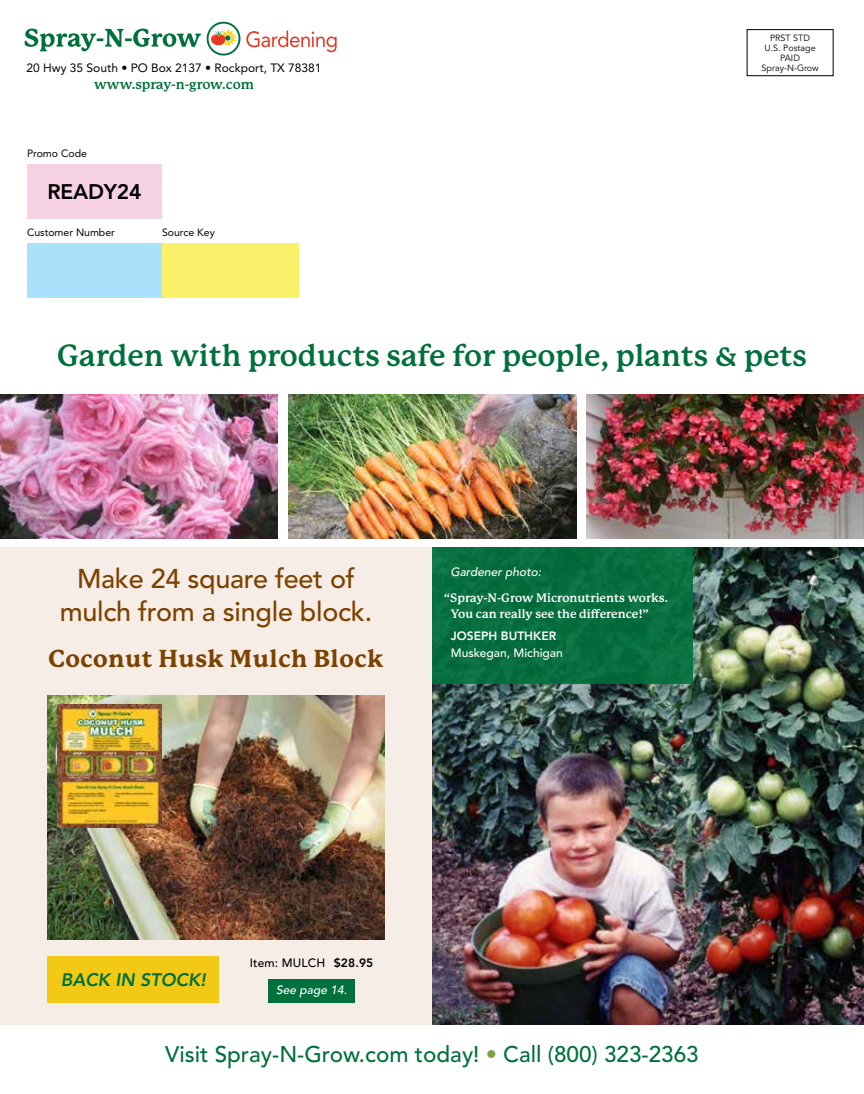
<style>
.page{position:relative;width:864px;height:1094px;background:#fff}
.page>*{position:absolute;margin:0;border:0;box-sizing:border-box;transform-origin:0 0}
.t1{font:700 30px "P22 Mackinac Pro";color:#00703c}
.t2{font:500 27px/33px "Avenir LT Std";letter-spacing:-.01em;color:#7c4200;text-align:center}
.t3{font:800 24px "P22 Mackinac Pro";letter-spacing:.02em;color:#7c4200}
.t4{font:500 22.5px "Avenir LT Std";color:#00703c}
.t5{font:800 21px "Avenir LT Std";letter-spacing:-.01em;color:#000}
.t6{font:italic 800 18px "Avenir LT Std";color:#00703c}
.t7{font:700 13.5px "P22 Mackinac Pro";color:#00703c}
.t8{font:700 12px/16.5px "P22 Mackinac Pro";color:#fff}
.t9{font:12px "Avenir LT Std";color:#000}
.t10{font:italic 500 12px "Avenir LT Std";color:#fff}
.t11{font:500 12px "Avenir LT Std";color:#fff}
.t12{font:500 12px "Avenir LT Std";letter-spacing:.01em;color:#000}
.t13{font:800 12px "Avenir LT Std";color:#fff}
.t14{font:10.5px "Avenir LT Std";color:#000}
.t15{font:9px/9.8px "Avenir LT Std";color:#000;text-align:center}
.s1{font-weight:800}
.s2{color:#7aa43f}
</style>
<div class="page">
<div style="left:0;top:547px;width:432px;height:477px;background:#f6ede6"></div>
<img style="left:432px;top:547px;width:432px;height:477px">
<img style="left:0;top:395px;width:278px;height:143px">
<img style="left:288px;top:395px;width:288px;height:143px">
<img style="left:586px;top:395px;width:278px;height:143px">
<div style="left:27px;top:164px;width:135px;height:54px;background:#f6d0e3"></div>
<svg style="left:25px;top:29px;width:176px;height:22px"></svg>
<svg style="left:246px;top:30px;width:91px;height:22px"></svg>
<svg style="left:208px;top:23px;width:32px;height:32px"></svg>
<div style="left:207px;top:22px;width:33px;height:34px;border:2px solid #00703c;border-radius:50%"></div>
<svg style="left:211px;top:30px;width:26px;height:16px"></svg>
<div style="left:27px;top:243px;width:135px;height:54px;background:#abe1fa"></div>
<div style="left:162px;top:243px;width:136px;height:54px;background:#faf06a"></div>
<div style="left:747px;top:29px;width:86px;height:47px;border:1px solid #000"></div>
<div style="left:268px;top:979px;width:87px;height:24px;background:#00703c"></div>
<div style="left:432px;top:547px;width:260px;height:136px;background:#00703c"></div>
<img style="left:48px;top:695px;width:336px;height:244px">
<img style="left:58px;top:704px;width:104px;height:123px">
<div style="left:48px;top:956px;width:171px;height:47px;background:#f2ca16"></div>
<p class="t9" style="left:27px;top:61px;width:296px">20 Hwy 35 South • PO Box 2137 • Rockport, TX 78381</p>
<p class="t7" style="left:94px;top:77px;width:161px">www.spray-n-grow.com</p>
<p class="t14" style="left:27px;top:148px;width:61px">Promo Code</p>
<h3 class="t5" style="left:48px;top:180px;width:95px">READY24</h3>
<p class="t14" style="left:27px;top:226px;width:89px">Customer Number</p>
<p class="t14" style="left:162px;top:226px;width:54px">Source Key</p>
<p class="t15" style="left:762px;top:34px;width:59px">PRST STD<br>U.S. Postage<br>PAID<br>Spray-N-Grow</p>
<h1 class="t1" style="left:57px;top:339px;width:751px">Garden with products safe for people, plants &amp; pets</h1>
<h2 class="t2" style="left:60px;top:562px;width:314px">Make 24 square feet of mulch from a single block.</h2>
<h3 class="t3" style="left:48px;top:644px;width:337px">Coconut Husk Mulch Block</h3>
<p class="t10" style="left:450px;top:565px;width:92px">Gardener photo:</p>
<p class="t8" style="left:451px;top:589px;width:219px;text-indent:-7px">“Spray-N-Grow Micronutrients works.<br>You can really see the difference!”</p>
<p class="t13" style="left:451px;top:629px;width:107px">JOSEPH BUTHKER</p>
<p class="t11" style="left:451px;top:645px;width:113px">Muskegan, Michigan</p>
<h3 class="t6" style="left:61px;top:969px;width:146px">BACK IN STOCK!</h3>
<p class="t12" style="left:250px;top:955px;width:125px">Item: MULCH <span class="s1">$28.95</span></p>
<p class="t10" style="left:276px;top:983px;width:72px">See page 14.</p>
<h3 class="t4" style="left:165px;top:1041px;width:535px">Visit Spray-N-Grow.com today! <span class="s2">•</span> Call (800) 323-2363</h3>
</div>
